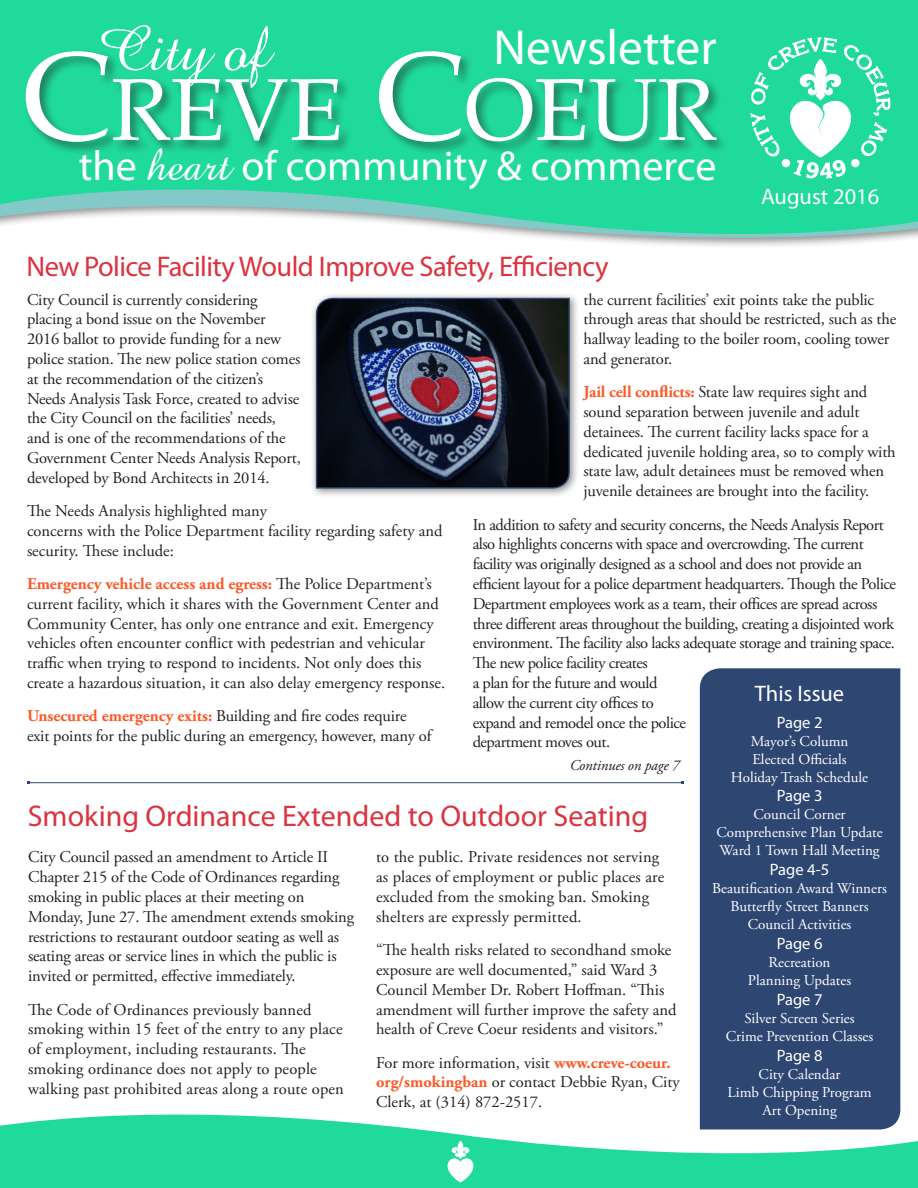
<style>
.page{position:relative;width:918px;height:1188px;background:#fff}
.page>*{position:absolute;margin:0;border:0;box-sizing:border-box;transform-origin:0 0}
.t1{font:63px "Amazone BT";color:#fff}
.t2{font:49.5px "Myriad Pro";color:#fff}
.t3{font:42px "Myriad Pro";color:#fff}
.Headings{font:30px "Myriad Pro";color:#db3340}
.Headings-2{font:28.5px "Myriad Pro";letter-spacing:-.02em;color:#db3340}
.t4{font:22.5px "Myriad Pro";color:#fff}
.Paragraph_body{font:16.5px/19.8px "Adobe Garamond Pro";letter-spacing:-.01em;color:#231f20}
.Paragraph_body-2{font:16.5px/19.8px "Adobe Garamond Pro";letter-spacing:-.03em;color:#231f20}
.Paragraph_body-3{font:16.5px/19.8px "Adobe Garamond Pro";letter-spacing:.01em;color:#231f20}
.Paragraph_body-4{font:16.5px "Myriad Pro";color:#fff}
.Paragraph_body-5{font:15px/18px "Adobe Garamond Pro";color:#fff;text-align:center}
.Headings-3{font:italic 15px "Adobe Garamond Pro";letter-spacing:-.01em;color:#231f20}
.s1{font-family:"Amazone BT";font-size:46.5px}
.s2{font-weight:700;color:#fc5929}
</style>
<div class="page">
<svg style="left:0;top:0;width:918px;height:246px;background:#49dcab"></svg>
<div style="left:23px;top:48px;width:707px;height:107px;background:#231f20;opacity:.5"></div>
<svg style="left:26px;top:51px;width:313px;height:91px"></svg>
<svg style="left:379px;top:51px;width:82px;height:91px"></svg>
<svg style="left:467px;top:78px;width:250px;height:63px"></svg>
<svg style="left:750px;top:37px;width:141px;height:143px"></svg>
<svg style="left:0;top:1101px;width:918px;height:87px;fill:#1fda9a"></svg>
<svg style="left:448px;top:1141px;width:25px;height:41px"></svg>
<hr style="left:28px;top:782px;width:654px;height:1px;background:#2e4672">
<div style="left:700px;top:668px;width:200px;height:462px;background:#2e4672"></div>
<div style="left:310px;top:292px;width:269px;height:206px;background:#231f20;opacity:.5"></div>
<img style="left:315px;top:297px;width:256px;height:192px">
<p class="t1" style="left:99px;top:13px;width:171px">City of</p>
<p class="t2" style="left:494px;top:17px;width:225px">Newsletter</p>
<p class="t3" style="left:79px;top:140px;width:639px">the <span class="s1">heart</span> of community &amp; commerce</p>
<p class="Headings-2" style="left:27px;top:248px;width:584px">New Police Facility Would Improve Safety, Efficiency</p>
<p class="t4" style="left:761px;top:183px;width:120px">August 2016</p>
<p class="Paragraph_body" style="left:27px;top:290px;width:275px">City Council is currently considering placing a bond issue on the November 2016 ballot to provide funding for a new police station. The new police station comes at the recommendation of the citizen’s Needs Analysis Task Force, created to advise the City Council on the facilities’ needs, and is one of the recommendations of the Government Center Needs Analysis Report, developed by Bond Architects in 2014.</p>
<p class="Paragraph_body" style="left:27px;top:501px;width:417px">The Needs Analysis highlighted many<br>concerns with the Police Department facility regarding safety and security. These include:</p>
<p class="Paragraph_body" style="left:27px;top:574px;width:420px"><span class="s2">Emergency vehicle access and egress:</span> The Police Department’s current facility, which it shares with the Government Center and Community Center, has only one entrance and exit. Emergency vehicles often encounter conflict with pedestrian and vehicular traffic when trying to respond to incidents. Not only does this create a hazardous situation, it can also delay emergency response.</p>
<p class="Paragraph_body" style="left:27px;top:707px;width:406px"><span class="s2">Unsecured emergency exits:</span> Building and fire codes require exit points for the public during an emergency, however, many of</p>
<p class="Paragraph_body" style="left:584px;top:290px;width:314px">the current facilities’ exit points take the public through areas that should be restricted, such as the hallway leading to the boiler room, cooling tower and generator.</p>
<p class="Paragraph_body" style="left:584px;top:383px;width:314px"><span class="s2">Jail cell conflicts:</span> State law requires sight and sound separation between juvenile and adult detainees. The current facility lacks space for a dedicated juvenile holding area, so to comply with state law, adult detainees must be removed when juvenile detainees are brought into the facility.</p>
<p class="Paragraph_body-2" style="left:473px;top:515px;width:425px">In addition to safety and security concerns, the Needs Analysis Report also highlights concerns with space and overcrowding. The current facility was originally designed as a school and does not provide an efficient layout for a police department headquarters. Though the Police Department employees work as a team, their offices are spread across three different areas throughout the building, creating a disjointed work environment. The facility also lacks adequate storage and training space.<br>The new police facility creates<br>a plan for the future and would<br>allow the current city offices to<br>expand and remodel once the police<br>department moves out.</p>
<p class="t4" style="left:755px;top:680px;width:91px">This Issue</p>
<p class="Paragraph_body-4" style="left:777px;top:712px;width:47px">Page 2</p>
<p class="Paragraph_body-5" style="left:751px;top:732px;width:99px">Mayor’s Column</p>
<p class="Paragraph_body-5" style="left:752px;top:750px;width:96px">Elected Officials</p>
<p class="Paragraph_body-5" style="left:731px;top:768px;width:139px">Holiday Trash Schedule</p>
<p class="Paragraph_body-4" style="left:777px;top:786px;width:47px">Page 3</p>
<p class="Paragraph_body-5" style="left:754px;top:806px;width:94px">Council Corner</p>
<p class="Paragraph_body-5" style="left:716px;top:824px;width:168px">Comprehensive Plan Update</p>
<p class="Paragraph_body-5" style="left:720px;top:842px;width:162px">Ward 1 Town Hall Meeting</p>
<p class="Paragraph_body-4" style="left:770px;top:860px;width:61px">Page 4-5</p>
<p class="Paragraph_body-5" style="left:712px;top:880px;width:176px">Beautification Award Winners</p>
<p class="Paragraph_body-5" style="left:731px;top:898px;width:139px">Butterfly Street Banners<br>Council Activities</p>
<p class="Paragraph_body-4" style="left:777px;top:933px;width:47px">Page 6</p>
<p class="Paragraph_body-5" style="left:769px;top:954px;width:63px">Recreation</p>
<p class="Paragraph_body-5" style="left:748px;top:972px;width:105px">Planning Updates</p>
<p class="Paragraph_body-4" style="left:777px;top:989px;width:47px">Page 7</p>
<p class="Paragraph_body-5" style="left:745px;top:1010px;width:112px">Silver Screen Series</p>
<p class="Paragraph_body-5" style="left:726px;top:1028px;width:149px">Crime Prevention Classes</p>
<p class="Paragraph_body-4" style="left:777px;top:1045px;width:47px">Page 8</p>
<p class="Paragraph_body-5" style="left:759px;top:1065px;width:83px">City Calendar</p>
<p class="Paragraph_body-5" style="left:728px;top:1083px;width:146px">Limb Chipping Program<br>Art Opening</p>
<p class="Headings-3" style="left:570px;top:756px;width:111px">Continues on page 7</p>
<p class="Headings" style="left:28px;top:797px;width:622px">Smoking Ordinance Extended to Outdoor Seating</p>
<p class="Paragraph_body" style="left:28px;top:848px;width:328px">City Council passed an amendment to Article II Chapter 215 of the Code of Ordinances regarding smoking in public places at their meeting on Monday, June 27. The amendment extends smoking restrictions to restaurant outdoor seating as well as seating areas or service lines in which the public is invited or permitted, effective immediately.</p>
<p class="Paragraph_body-3" style="left:28px;top:1000px;width:317px">The Code of Ordinances previously banned smoking within 15 feet of the entry to any place of employment, including restaurants. The smoking ordinance does not apply to people walking past prohibited areas along a route open</p>
<p class="Paragraph_body-3" style="left:376px;top:848px;width:290px">to the public. Private residences not serving as places of employment or public places are excluded from the smoking ban. Smoking shelters are expressly permitted.</p>
<p class="Paragraph_body" style="left:376px;top:941px;width:302px">“The health risks related to secondhand smoke exposure are well documented,” said Ward 3<br>Council Member Dr. Robert Hoffman. “This amendment will further improve the safety and health of Creve Coeur residents and visitors.”</p>
<p class="Paragraph_body" style="left:376px;top:1053px;width:305px">For more information, visit <span class="s2">www.creve-coeur. org/smokingban</span> or contact Debbie Ryan, City<br>Clerk, at (314) 872-2517.</p>
</div>
